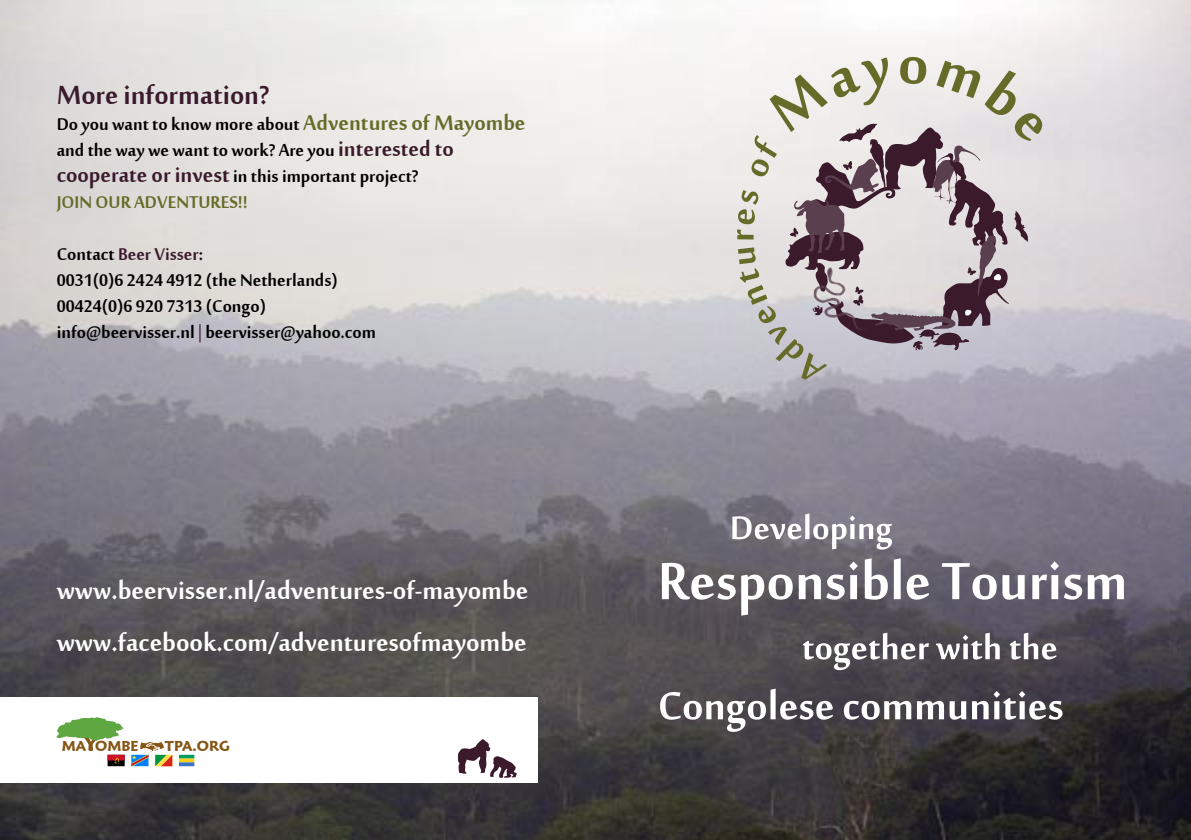
<style>
.page{position:relative;width:1191px;height:840px;background:#fff}
.page>*{position:absolute;margin:0;border:0;box-sizing:border-box;transform-origin:0 0}
.t1{font:80px "Mool Boran";color:#fff}
.t2{font:60px "Mool Boran";color:#fff}
.t3{font:52px "Mool Boran";color:#fff}
.t4{font:50px "Mool Boran";color:#fff}
.t5{font:40px "Mool Boran";color:#3b1a2c}
.t6{font:38px "Mool Boran";color:#fff}
.t7{font:26px/26px "Mool Boran";color:#000}
.t8{font:26px "Mool Boran";color:#676b29}
.t9{font:26px "Mool Boran";color:#3b1a2c}
.t10{font:600 14px "Maiandra GD";color:#865516}
.s1{font-size:32px;color:#676b29}
.s2{font-size:32px;color:#3b1a2c}
.s3{color:#000}
.s4{color:#3b1a2c}
</style>
<div class="page">
<img style="left:0;top:0;width:1191px;height:839px">
<div style="left:0;top:697px;width:537px;height:85px;background:#fff"></div>
<svg style="left:458px;top:739px;width:59px;height:38px"></svg>
<svg style="left:56px;top:717px;width:67px;height:33px"></svg>
<svg style="left:131px;top:742px;width:41px;height:23px"></svg>
<svg style="left:108px;top:760px;width:17px;height:5px"></svg>
<div style="left:108px;top:754px;width:17px;height:6px;background:#cd1126"></div>
<svg style="left:114px;top:757px;width:5px;height:6px"></svg>
<svg style="left:179px;top:754px;width:15px;height:4px"></svg>
<svg style="left:179px;top:758px;width:15px;height:3px"></svg>
<svg style="left:179px;top:761px;width:15px;height:4px"></svg>
<svg style="left:736px;top:56px;width:311px;height:330px"></svg>
<p class="t5" style="left:57px;top:67px;width:214px">More information?</p>
<p class="t7" style="left:57px;top:108px;width:470px">Do you want to know more about <span class="s1">Adventures of Mayombe </span>and the way we want to work? Are you <span class="s2">interested to</span></p>
<p class="t7" style="left:57px;top:160px;width:363px"><span class="s2">cooperate or invest</span> in this important project?</p>
<p class="t8" style="left:57px;top:184px;width:192px">JOIN OUR ADVENTURES!!</p>
<p class="t9" style="left:57px;top:236px;width:148px"><span class="s3">Contact</span> Beer Visser<span class="s3">:</span></p>
<p class="t7" style="left:57px;top:264px;width:283px">0031(0)6 2424 4912 (the Netherlands)</p>
<p class="t7" style="left:57px;top:290px;width:211px">00424(0)6 920 7313 (Congo)</p>
<p class="t7" style="left:57px;top:316px;width:321px">info@beervisser.nl <span class="s4">|</span> beervisser@yahoo.com</p>
<p class="t6" style="left:57px;top:563px;width:473px">www.beervisser.nl/adventures-of-mayombe</p>
<p class="t6" style="left:57px;top:615px;width:471px">www.facebook.com/adventuresofmayombe</p>
<p class="t10" style="left:62px;top:736px;width:78px">MA OMBE</p>
<p class="t10" style="left:165px;top:736px;width:66px">TPA.ORG</p>
<p class="t4" style="left:730px;top:492px;width:164px">Developing</p>
<p class="t1" style="left:658px;top:524px;width:471px">Responsible Tourism</p>
<p class="t3" style="left:802px;top:610px;width:257px">together with the</p>
<p class="t2" style="left:658px;top:663px;width:407px">Congolese communities</p>
</div>
